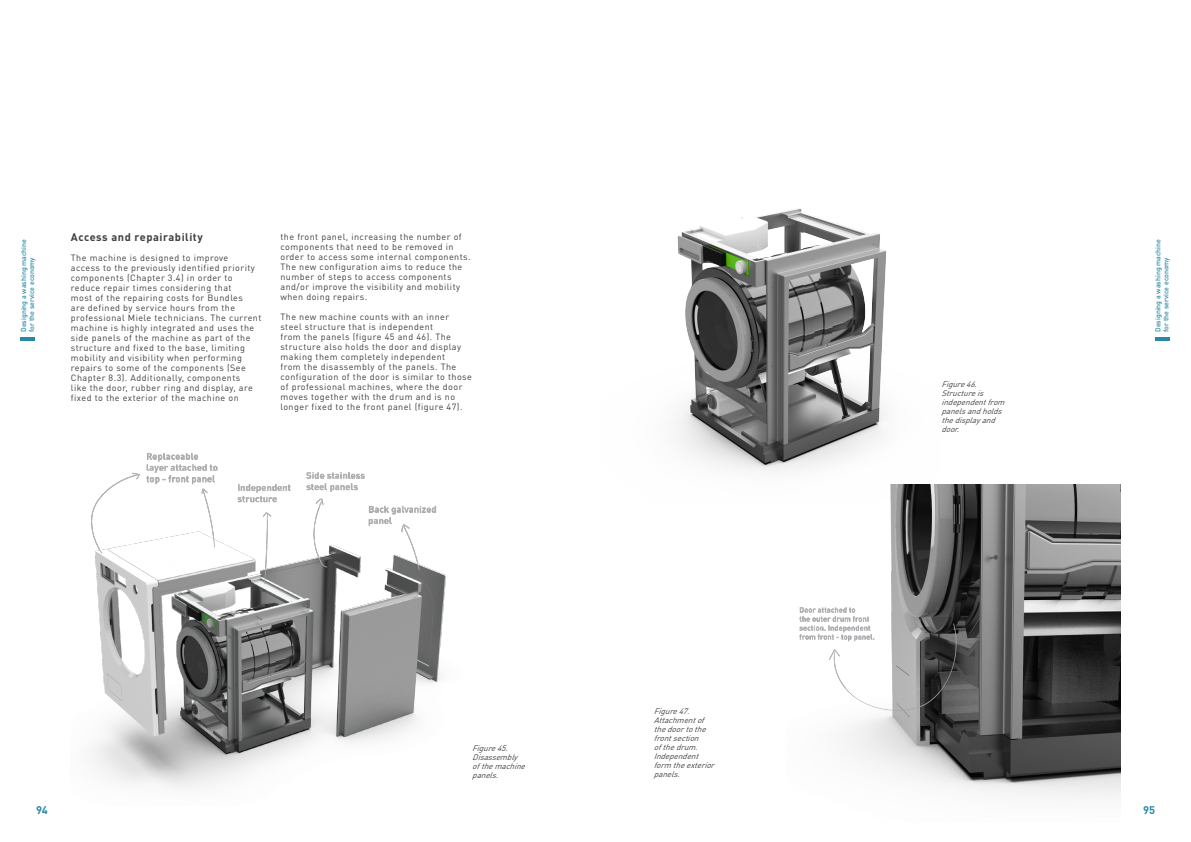
<style>
.page{position:relative;width:1191px;height:842px;background:#fff}
.page>*{position:absolute;margin:0;border:0;box-sizing:border-box;transform-origin:0 0}
.t1{font:700 11px "DIN Pro";letter-spacing:.05em;color:#3e3e3f}
.t2{font:700 11px "DIN Pro";color:#2989a5}
.t3{font:9px/10px "DIN Pro";letter-spacing:.05em;color:#3e3e3f}
.t4{font:italic 8px/9px "DIN Pro";color:#3e3e3f}
.t5{font:500 7px/8px "DIN Pro";color:#2989a5}
</style>
<div class="page">
<hr style="left:1155px;top:337px;width:14px;height:4px;background:#2989a5">
<hr style="left:21px;top:337px;width:14px;height:4px;background:#2989a5">
<img style="left:91px;top:453px;width:356px;height:335px">
<img style="left:677px;top:209px;width:264px;height:276px">
<img style="left:799px;top:485px;width:321px;height:312px">
<p class="t5" style="left:19px;top:332px;width:94px;rotate:-90deg">Designing a washing machine for the service economy</p>
<p class="t1" style="left:71px;top:230px;width:133px">Access and repairability</p>
<p class="t3" style="left:71px;top:253px;width:192px">The machine is designed to improve<br>access to the previously identified priority components (Chapter 3.4) in order to reduce repair times considering that<br>most of the repairing costs for Bundles<br>are defined by service hours from the professional Miele technicians. The current machine is highly integrated and uses the side panels of the machine as part of the structure and fixed to the base, limiting mobility and visibility when performing repairs to some of the components (See Chapter 8.3). Additionally, components<br>like the door, rubber ring and display, are fixed to the exterior of the machine on</p>
<p class="t3" style="left:280px;top:232px;width:192px">the front panel, increasing the number of components that need to be removed in order to access some internal components.<br>The new configuration aims to reduce the number of steps to access components and/or improve the visibility and mobility when doing repairs.</p>
<p class="t3" style="left:280px;top:312px;width:193px">The new machine counts with an inner steel structure that is independent<br>from the panels (figure 45 and 46). The structure also holds the door and display making them completely independent<br>from the disassembly of the panels. The configuration of the door is similar to those of professional machines, where the door moves together with the drum and is no longer fixed to the front panel (figure 47).</p>
<p class="t2" style="left:36px;top:803px;width:13px">94</p>
<p class="t4" style="left:472px;top:743px;width:58px">Figure45.<br>Disassembly ofthemachine panels.</p>
<p class="t4" style="left:654px;top:706px;width:65px">Figure47.<br>Attachmentof thedoortothe frontsection ofthedrum.<br>Independent form theexterior panels.</p>
<p class="t4" style="left:941px;top:380px;width:68px">Figure46.<br>Structureis independentfrom panelsandholds thedisplayand door.</p>
<p class="t5" style="left:1153px;top:332px;width:94px;rotate:-90deg">Designing a washing machine for the service economy</p>
<p class="t2" style="left:1143px;top:803px;width:13px">95</p>
</div>
